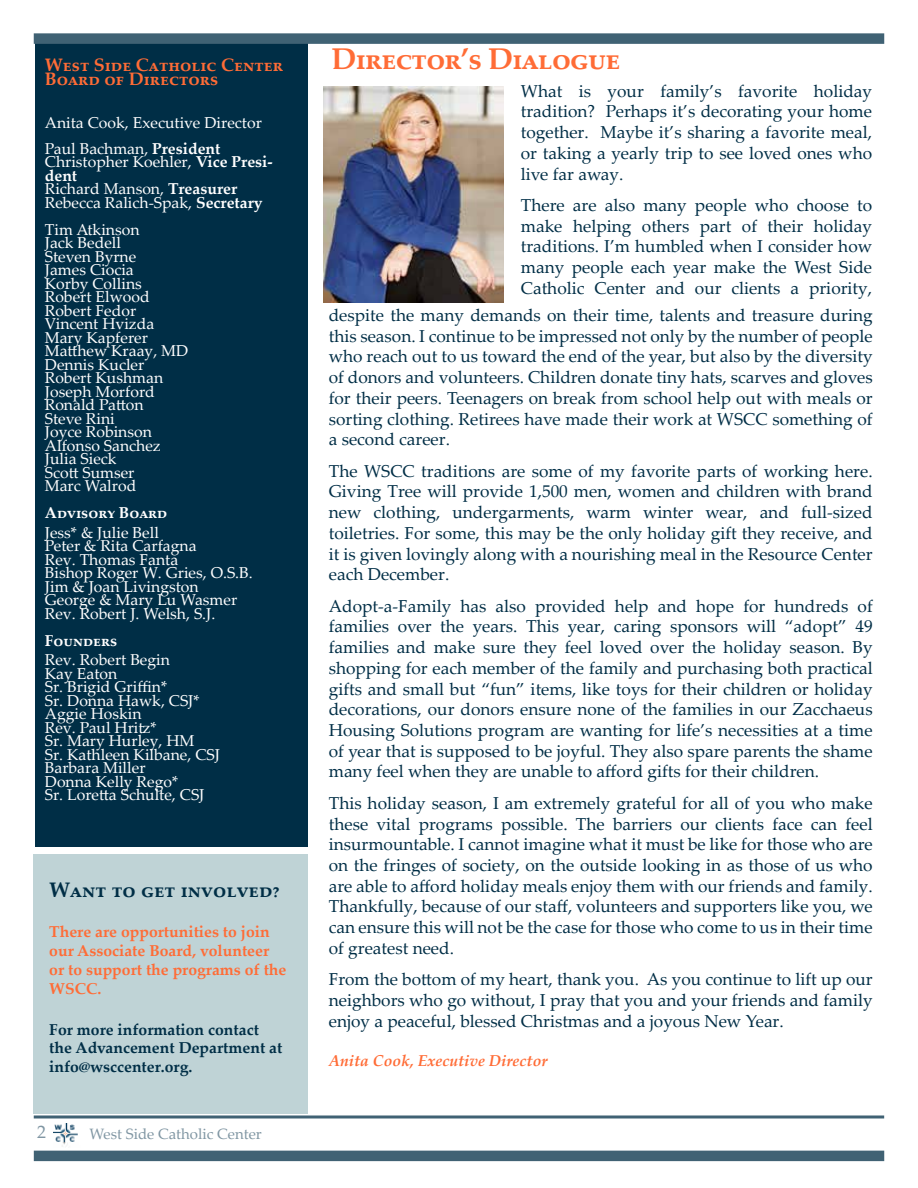
<style>
.page{position:relative;width:918px;height:1188px;background:#fff}
.page>*{position:absolute;margin:0;border:0;box-sizing:border-box;transform-origin:0 0}
.t1{font:700 30px "Palatino Linotype";letter-spacing:-.025em;color:#ff6c36}
.t2{font:700 21px "Palatino Linotype";color:#002e46}
.t3{font:700 18px/13.5px "Palatino Linotype";color:#ff6c36}
.t4{font:18px "Palatino Linotype";color:#8096a3}
.t5{font:17.25px/20.7px "Palatino Linotype";color:#002e46;text-align:justify}
.t6{font:15.75px/13.5px "Palatino Linotype";color:#fff}
.t7{font:700 15.75px/18.9px "Palatino Linotype";color:#ff6c36}
.t8{font:700 15.75px/18.9px "Palatino Linotype";color:#002e46}
.t9{font:italic 700 15.75px "Palatino Linotype";color:#ff6c36}
.t10{font:700 15.75px "Palatino Linotype";color:#fff}
.t11{font:15px "Palatino Linotype";color:#8096a3}
.s1{font-weight:700}
</style>
<div class="page">
<div style="left:33px;top:855px;width:275px;height:259px;background:#bfd3d6"></div>
<img style="left:53px;top:1123px;width:25px;height:24px">
<div style="left:35px;top:44px;width:273px;height:803px;background:#002e46"></div>
<div style="left:34px;top:1151px;width:850px;height:10px;background:#406274"></div>
<hr style="left:34px;top:1115px;width:850px;height:3px;background:#406274">
<div style="left:34px;top:33px;width:850px;height:11px;background:#406274"></div>
<img style="left:323px;top:86px;width:180px;height:216px">
<p class="t3" style="left:45px;top:58px;width:237px">West Side Catholic Center<br>Board of Directors</p>
<p class="t6" style="left:45px;top:110px;width:219px;line-height:25.5px">Anita Cook, Executive Director<br>Paul Bachman, <span class="s1">President</span></p>
<p class="t6" style="left:45px;top:155px;width:229px">Christopher Koehler, <span class="s1">Vice Presi&shy;dent<br></span>Richard Manson, <span class="s1">Treasurer<br></span>Rebecca Ralich-Spak, <span class="s1">Secretary</span></p>
<p class="t6" style="left:45px;top:222px;width:145px">Tim Atkinson<br>Jack Bedell<br>Steven Byrne<br>James Ciocia<br>Korby Collins<br>Robert Elwood<br>Robert Fedor<br>Vincent Hvizda<br>Mary Kapferer<br>Matthew Kraay, MD<br>Dennis Kucler<br>Robert Kushman<br>Joseph Morford<br>Ronald Patton<br>Steve Rini<br>Joyce Robinson<br>Alfonso Sanchez<br>Julia Sieck<br>Scott Sumser<br>Marc Walrod</p>
<p class="t10" style="left:45px;top:502px;width:124px">Advisory Board</p>
<p class="t6" style="left:45px;top:525px;width:209px">Jess* &amp; Julie Bell<br>Peter &amp; Rita Carfagna<br>Rev. Thomas Fanta<br>Bishop Roger W. Gries, O.S.B.<br>Jim &amp; Joan Livingston<br>George &amp; Mary Lu Wasmer<br>Rev. Robert J. Welsh, S.J.</p>
<p class="t10" style="left:45px;top:629px;width:74px">Founders</p>
<p class="t6" style="left:45px;top:653px;width:177px">Rev. Robert Begin<br>Kay Eaton<br>Sr. Brigid Griffin*<br>Sr. Donna Hawk, CSJ*<br>Aggie Hoskin<br>Rev. Paul Hritz*<br>Sr. Mary Hurley, HM<br>Sr. Kathleen Kilbane, CSJ<br>Barbara Miller<br>Donna Kelly Rego*<br>Sr. Loretta Schulte, CSJ</p>
<p class="t2" style="left:49px;top:875px;width:232px">Want to get involved?</p>
<p class="t7" style="left:49px;top:922px;width:239px">There are opportunities to join our Associate Board, volunteer or to support the programs of the<br>WSCC.</p>
<p class="t8" style="left:49px;top:1019px;width:234px">For more information contact the Advancement Department at info@wsccenter.org.</p>
<p class="t4" style="left:37px;top:1119px;width:10px">2</p>
<p class="t11" style="left:90px;top:1123px;width:174px">West Side Catholic Center</p>
<h1 class="t1" style="left:332px;top:37px;width:290px">Director’s Dialogue</h1>
<p class="t5" style="left:521px;top:80px;width:353px">What is your family’s favorite holiday tradition? Perhaps it’s decorating your home together. Maybe it’s sharing a favorite meal, or taking a yearly trip to see loved ones who live far away.</p>
<p class="t5" style="left:521px;top:194px;width:353px">There are also many people who choose to make helping others part of their holiday traditions. I’m humbled when I consider how many people each year make the West Side Catholic Center and our clients a priority,</p>
<p class="t5" style="left:329px;top:304px;width:545px">despite the many demands on their time, talents and treasure during this season. I continue to be impressed not only by the number of people who reach out to us toward the end of the year, but also by the diversity of donors and volunteers. Children donate tiny hats, scarves and gloves for their peers. Teenagers on break from school help out with meals or sorting clothing. Retirees have made their work at WSCC something of a second career.</p>
<p class="t5" style="left:329px;top:460px;width:545px">The WSCC traditions are some of my favorite parts of working here.<br>Giving Tree will provide 1,500 men, women and children with brand new clothing, undergarments, warm winter wear, and full-sized toiletries. For some, this may be the only holiday gift they receive, and it is given lovingly along with a nourishing meal in the Resource Center each December.</p>
<p class="t5" style="left:329px;top:595px;width:545px">Adopt-a-Family has also provided help and hope for hundreds of families over the years. This year, caring sponsors will “adopt” 49 families and make sure they feel loved over the holiday season. By shopping for each member of the family and purchasing both practical gifts and small but “fun” items, like toys for their children or holiday decorations, our donors ensure none of the families in our Zacchaeus Housing Solutions program are wanting for life’s necessities at a time of year that is supposed to be joyful. They also spare parents the shame many feel when they are unable to afford gifts for their children.</p>
<p class="t5" style="left:329px;top:792px;width:545px">This holiday season, I am extremely grateful for all of you who make these vital programs possible. The barriers our clients face can feel insurmountable. I cannot imagine what it must be like for those who are on the fringes of society, on the outside looking in as those of us who are able to afford holiday meals enjoy them with our friends and family.<br>Thankfully, because of our staff, volunteers and supporters like you, we can ensure this will not be the case for those who come to us in their time of greatest need.</p>
<p class="t5" style="left:329px;top:968px;width:545px">From the bottom of my heart, thank you. As you continue to lift up our neighbors who go without, I pray that you and your friends and family enjoy a peaceful, blessed Christmas and a joyous New Year.</p>
<p class="t9" style="left:329px;top:1050px;width:220px">Anita Cook, Executive Director</p>
</div>
